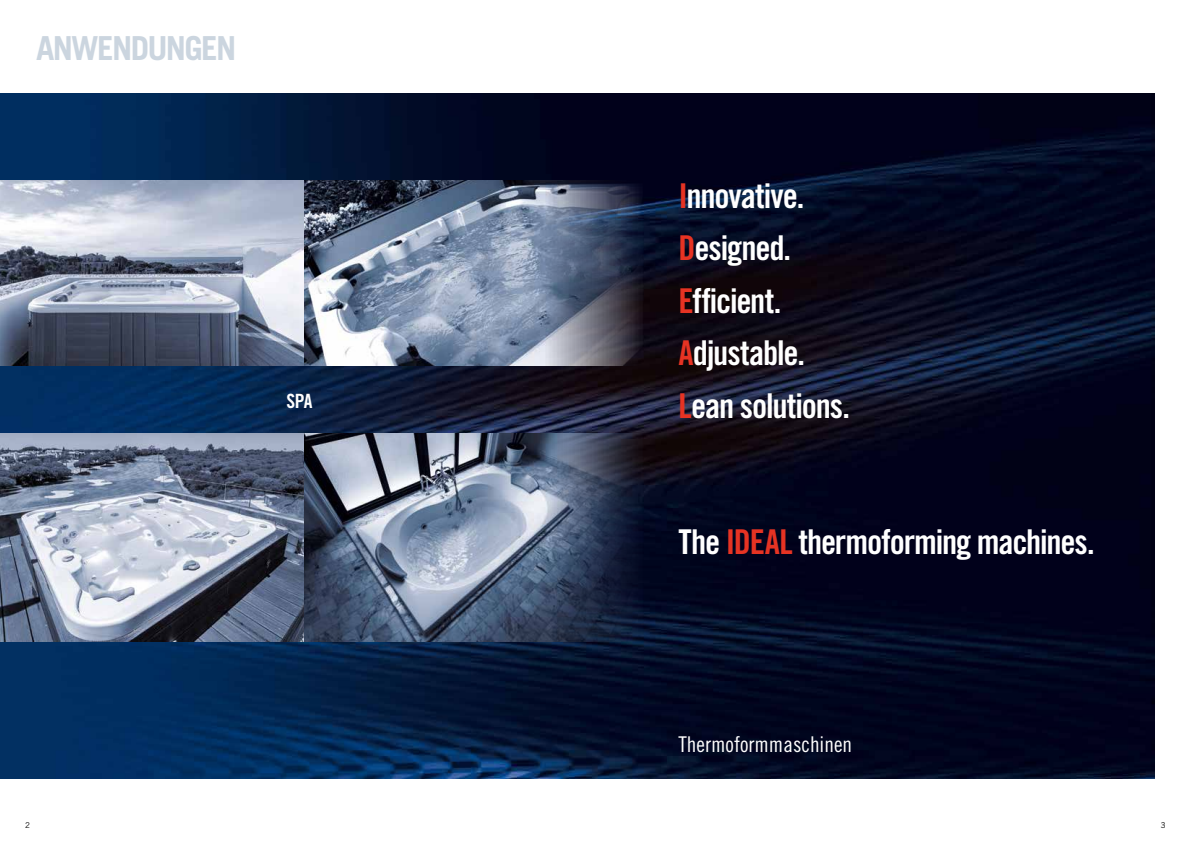
<style>
.page{position:relative;width:1191px;height:842px;background:#fff}
.page>*{position:absolute;margin:0;border:0;box-sizing:border-box;transform-origin:0 0}
.t1{font:34.2px/52.4px "Trade Gothic LT Std Bd Cn 20";letter-spacing:-.035em;color:#fff}
.t2{font:700 33.1px "Trade Gothic LT Std";letter-spacing:-.05em;color:#cbd5df}
.t3{font:21.7px "Trade Gothic LT Std Cn 18";color:#fff}
.t4{font:19.7px "Trade Gothic LT Std Bd Cn 20";color:#fff}
.t5{font:8px "Trade Gothic LT Std";color:#000}
.s1{color:#e63323}
</style>
<div class="page">
<img style="left:0;top:94px;width:1154px;height:685px">
<img style="left:0;top:434px;width:305px;height:208px">
<img style="left:0;top:180px;width:305px;height:185px">
<img style="left:305px;top:180px;width:337px;height:185px">
<img style="left:305px;top:434px;width:337px;height:208px">
<p class="t2" style="left:36px;top:28px;width:202px">ANWENDUNGEN</p>
<p class="t4" style="left:287px;top:389px;width:27px">SPA</p>
<p class="t1" style="left:678px;top:169px;width:173px"><span class="s1">I</span>nnovative.<br><span class="s1">D</span>esigned.<br><span class="s1">E</span>fficient.<br><span class="s1">A</span>djustable.<br><span class="s1">L</span>ean solutions.</p>
<p class="t1" style="left:678px;top:515px;width:417px">The <span class="s1">IDEAL</span> thermoforming machines.</p>
<p class="t3" style="left:678px;top:732px;width:175px">Thermoformmaschinen</p>
<p class="t5" style="left:25px;top:820px;width:6px">2</p>
<p class="t5" style="left:1160px;top:820px;width:6px">3</p>
</div>
